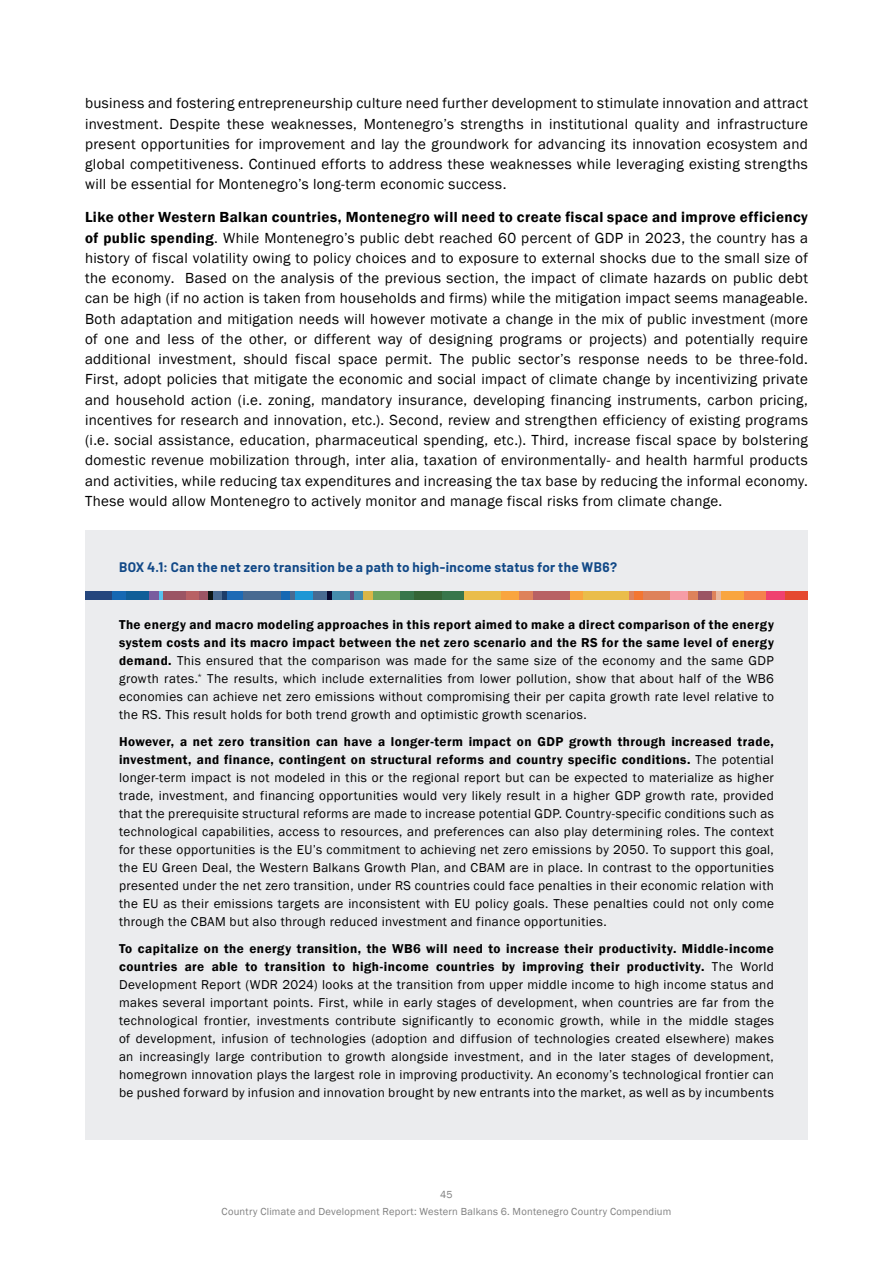
<style>
.page{position:relative;width:893px;height:1263px;background:#fff}
.page>*{position:absolute;margin:0;border:0;box-sizing:border-box;transform-origin:0 0}
.t1{font:15px/20.2px "Franklin Gothic";letter-spacing:.02em;color:#000;text-align:justify}
.t2{font:700 13.5px "Barlow";letter-spacing:.02em;color:#124987}
.t3{font:13.2px/18px "Franklin Gothic";letter-spacing:.03em;color:#000;text-align:justify}
.t4{font:10.5px "Franklin Gothic";letter-spacing:.02em;color:#7f7f7f}
.s1{font-weight:600}
</style>
<div class="page">
<div style="left:85px;top:530px;width:723px;height:610px;background:#e6e7e9"></div>
<div style="left:85px;top:591px;width:27px;height:8px;background:#25467d"></div>
<div style="left:112px;top:591px;width:14px;height:8px;background:#1668b3"></div>
<div style="left:126px;top:591px;width:23px;height:8px;background:#105e98"></div>
<div style="left:158px;top:591px;width:5px;height:8px;background:#57c1ec"></div>
<div style="left:149px;top:591px;width:9px;height:8px;background:#795d9f"></div>
<div style="left:163px;top:591px;width:23px;height:8px;background:#9b5564"></div>
<div style="left:186px;top:591px;width:13px;height:8px;background:#b86164"></div>
<div style="left:199px;top:591px;width:10px;height:8px;background:#9b5564"></div>
<svg style="left:209px;top:591px;width:4px;height:8px"></svg>
<div style="left:213px;top:591px;width:9px;height:8px;background:#486a91"></div>
<div style="left:222px;top:591px;width:5px;height:8px;background:#1c3e6a"></div>
<div style="left:227px;top:591px;width:27px;height:8px;background:#1d6ab5"></div>
<div style="left:243px;top:591px;width:41px;height:8px;background:#486a91"></div>
<div style="left:282px;top:591px;width:9px;height:8px;background:#1668b3"></div>
<svg style="left:291px;top:591px;width:4px;height:8px"></svg>
<div style="left:295px;top:591px;width:19px;height:8px;background:#1d97d5"></div>
<div style="left:314px;top:591px;width:13px;height:8px;background:#486a91"></div>
<div style="left:327px;top:591px;width:5px;height:8px;background:#070830"></div>
<div style="left:332px;top:591px;width:14px;height:8px;background:#458cac"></div>
<svg style="left:346px;top:591px;width:4px;height:8px"></svg>
<div style="left:350px;top:591px;width:5px;height:8px;background:#5e4a7f"></div>
<div style="left:355px;top:591px;width:9px;height:8px;background:#458cac"></div>
<div style="left:364px;top:591px;width:9px;height:8px;background:#dbb647"></div>
<div style="left:373px;top:591px;width:27px;height:8px;background:#6fa45d"></div>
<div style="left:400px;top:591px;width:14px;height:8px;background:#38764b"></div>
<div style="left:414px;top:591px;width:28px;height:8px;background:#356536"></div>
<div style="left:442px;top:591px;width:22px;height:8px;background:#38764b"></div>
<div style="left:464px;top:591px;width:37px;height:8px;background:#eabd4a"></div>
<div style="left:501px;top:591px;width:18px;height:8px;background:#f9a53f"></div>
<div style="left:519px;top:591px;width:14px;height:8px;background:#de825b"></div>
<div style="left:533px;top:591px;width:37px;height:8px;background:#b86164"></div>
<div style="left:570px;top:591px;width:14px;height:8px;background:#f9a53f"></div>
<div style="left:584px;top:591px;width:45px;height:8px;background:#eabd4a"></div>
<div style="left:629px;top:591px;width:5px;height:8px;background:#de825b"></div>
<div style="left:634px;top:591px;width:9px;height:8px;background:#f37631"></div>
<div style="left:643px;top:591px;width:27px;height:8px;background:#de825b"></div>
<div style="left:670px;top:591px;width:19px;height:8px;background:#f69ca6"></div>
<div style="left:689px;top:591px;width:9px;height:8px;background:#de825b"></div>
<div style="left:698px;top:591px;width:14px;height:8px;background:#9b5564"></div>
<svg style="left:712px;top:591px;width:4px;height:8px"></svg>
<div style="left:716px;top:591px;width:5px;height:8px;background:#e8b89f"></div>
<div style="left:721px;top:591px;width:23px;height:8px;background:#f9a53f"></div>
<div style="left:744px;top:591px;width:23px;height:8px;background:#f5824d"></div>
<div style="left:767px;top:591px;width:18px;height:8px;background:#ef4270"></div>
<div style="left:785px;top:591px;width:23px;height:8px;background:#e54930"></div>
<p class="t1" style="left:85px;top:94px;width:724px">business and fostering entrepreneurship culture need further development to stimulate innovation and attract investment. Despite these weaknesses, Montenegro’s strengths in institutional quality and infrastructure present opportunities for improvement and lay the groundwork for advancing its innovation ecosystem and global competitiveness. Continued efforts to address these weaknesses while leveraging existing strengths will be essential for Montenegro’s long-term economic success.</p>
<p class="t1" style="left:85px;top:208px;width:724px"><span class="s1">Like other Western Balkan countries, Montenegro will need to create fiscal space and improve efficiency of public spending</span>. While Montenegro’s public debt reached 60 percent of GDP in 2023, the country has a history of fiscal volatility owing to policy choices and to exposure to external shocks due to the small size of the economy. Based on the analysis of the previous section, the impact of climate hazards on public debt can be high (if no action is taken from households and firms) while the mitigation impact seems manageable.<br>Both adaptation and mitigation needs will however motivate a change in the mix of public investment (more of one and less of the other, or different way of designing programs or projects) and potentially require additional investment, should fiscal space permit. The public sector’s response needs to be three-fold.<br>First, adopt policies that mitigate the economic and social impact of climate change by incentivizing private and household action (i.e. zoning, mandatory insurance, developing financing instruments, carbon pricing, incentives for research and innovation, etc.). Second, review and strengthen efficiency of existing programs (i.e. social assistance, education, pharmaceutical spending, etc.). Third, increase fiscal space by bolstering domestic revenue mobilization through, inter alia, taxation of environmentally- and health harmful products and activities, while reducing tax expenditures and increasing the tax base by reducing the informal economy.<br>These would allow Montenegro to actively monitor and manage fiscal risks from climate change.</p>
<p class="t2" style="left:119px;top:557px;width:499px">BOX 4.1: Can the net zero transition be a path to high-income status for the WB6?</p>
<p class="t3" style="left:119px;top:616px;width:656px"><span class="s1">The energy and macro modeling approaches in this report aimed to make a direct comparison of the energy system costs and its macro impact between the net zero scenario and the RS for the same level of energy demand.</span> This ensured that the comparison was made for the same size of the economy and the same GDP growth rates.<sup>*</sup> The results, which include externalities from lower pollution, show that about half of the WB6 economies can achieve net zero emissions without compromising their per capita growth rate level relative to the RS. This result holds for both trend growth and optimistic growth scenarios.</p>
<p class="t3" style="left:119px;top:733px;width:656px"><span class="s1">However, a net zero transition can have a longer-term impact on GDP growth through increased trade, investment, and finance, contingent on structural reforms and country specific conditions.</span> The potential longer-term impact is not modeled in this or the regional report but can be expected to materialize as higher trade, investment, and financing opportunities would very likely result in a higher GDP growth rate, provided that the prerequisite structural reforms are made to increase potential GDP. Country-specific conditions such as technological capabilities, access to resources, and preferences can also play determining roles. The context for these opportunities is the EU’s commitment to achieving net zero emissions by 2050. To support this goal, the EU Green Deal, the Western Balkans Growth Plan, and CBAM are in place. In contrast to the opportunities presented under the net zero transition, under RS countries could face penalties in their economic relation with the EU as their emissions targets are inconsistent with EU policy goals. These penalties could not only come through the CBAM but also through reduced investment and finance opportunities.</p>
<p class="t3" style="left:119px;top:940px;width:656px"><span class="s1">To capitalize on the energy transition, the WB6 will need to increase their productivity. Middle-income countries are able to transition to high-income countries by improving their productivity.</span> The World Development Report (WDR 2024) looks at the transition from upper middle income to high income status and makes several important points. First, while in early stages of development, when countries are far from the technological frontier, investments contribute significantly to economic growth, while in the middle stages of development, infusion of technologies (adoption and diffusion of technologies created elsewhere) makes an increasingly large contribution to growth alongside investment, and in the later stages of development, homegrown innovation plays the largest role in improving productivity. An economy’s technological frontier can be pushed forward by infusion and innovation brought by new entrants into the market, as well as by incumbents</p>
<p class="t4" style="left:440px;top:1188px;width:14px">45</p>
<p class="t4" style="left:222px;top:1205px;width:451px">Country Climate and Development Report: Western Balkans 6. Montenegro Country Compendium</p>
</div>
